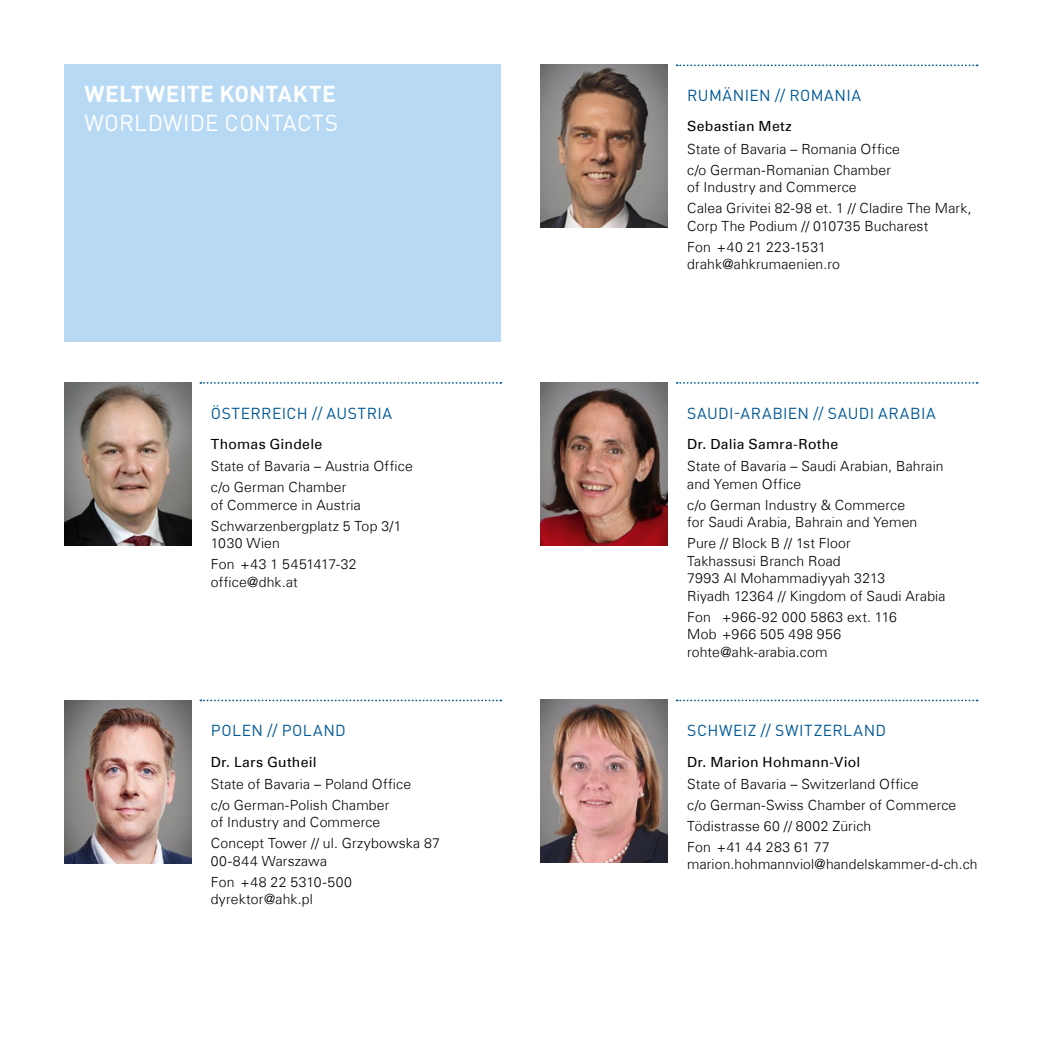
<style>
.page{position:relative;width:1042px;height:1042px;background:#fff}
.page>*{position:absolute;margin:0;border:0;box-sizing:border-box;transform-origin:0 0}
.t1{font:700 22.75px "DIN Pro";letter-spacing:.01em;color:#fff}
.t2{font:22.75px "DIN Pro";letter-spacing:.015em;color:#fff}
.t3{font:15.75px "DIN Pro";letter-spacing:.025em;color:#005995}
.t4{font:300 14px/21px "Univers Com 45";letter-spacing:.01em;color:#000}
.t5{font:14px "Univers Com 55 Roman";letter-spacing:.015em;color:#000}
</style>
<div class="page">
<svg style="left:677px;top:699px;width:300px;height:2px"></svg>
<svg style="left:677px;top:382px;width:300px;height:2px"></svg>
<svg style="left:677px;top:64px;width:300px;height:2px"></svg>
<svg style="left:200px;top:699px;width:301px;height:2px"></svg>
<svg style="left:200px;top:382px;width:301px;height:2px"></svg>
<div style="left:64px;top:64px;width:437px;height:278px;background:#b7d9f4"></div>
<img style="left:64px;top:382px;width:127px;height:163px">
<img style="left:64px;top:700px;width:127px;height:163px">
<img style="left:541px;top:64px;width:126px;height:164px">
<img style="left:541px;top:382px;width:126px;height:163px">
<img style="left:541px;top:699px;width:126px;height:164px">
<h1 class="t1" style="left:84px;top:75px;width:253px">WELTWEITE KONTAKTE</h1>
<h1 class="t2" style="left:84px;top:105px;width:255px">WORLDWIDE CONTACTS</h1>
<p class="t3" style="left:211px;top:401px;width:183px">ÖSTERREICH // AUSTRIA</p>
<p class="t5" style="left:211px;top:435px;width:113px">Thomas Gindele</p>
<p class="t4" style="left:211px;top:456px;width:203px">State of Bavaria – Austria Office c/o German Chamber</p>
<p class="t4" style="left:211px;top:494px;width:192px">of Commerce in Austria<br>Schwarzenbergplatz 5 Top 3/1</p>
<p class="t4" style="left:211px;top:533px;width:147px">1030 Wien<br>Fon +43 1 5451417-32</p>
<p class="t4" style="left:211px;top:571px;width:88px">office@dhk.at</p>
<p class="t3" style="left:211px;top:718px;width:136px">POLEN // POLAND</p>
<p class="t5" style="left:211px;top:753px;width:107px">Dr. Lars Gutheil</p>
<p class="t4" style="left:211px;top:773px;width:202px">State of Bavaria – Poland Office c/o German-Polish Chamber</p>
<p class="t4" style="left:211px;top:812px;width:230px">of Industry and Commerce<br>Concept Tower // ul. Grzybowska 87</p>
<p class="t4" style="left:211px;top:850px;width:143px">00-844 Warszawa<br>Fon +48 22 5310-500</p>
<p class="t4" style="left:211px;top:889px;width:104px">dyrektor@ahk.pl</p>
<p class="t3" style="left:687px;top:83px;width:175px">RUMÄNIEN // ROMANIA</p>
<p class="t5" style="left:687px;top:118px;width:106px">Sebastian Metz</p>
<p class="t4" style="left:687px;top:138px;width:214px">State of Bavaria – Romania Office c/o German-Romanian Chamber</p>
<p class="t4" style="left:687px;top:177px;width:286px">of Industry and Commerce<br>Calea Grivitei 82-98 et. 1 // Cladire The Mark,</p>
<p class="t4" style="left:687px;top:215px;width:243px">Corp The Podium // 010735 Bucharest<br>Fon +40 21 223-1531</p>
<p class="t4" style="left:687px;top:254px;width:154px">drahk@ahkrumaenien.ro</p>
<p class="t3" style="left:687px;top:401px;width:250px">SAUDI-ARABIEN // SAUDI ARABIA</p>
<p class="t5" style="left:687px;top:435px;width:153px">Dr. Dalia Samra-Rothe</p>
<p class="t4" style="left:687px;top:458px;width:258px;line-height:17.5px">State of Bavaria – Saudi Arabian, Bahrain and Yemen Office</p>
<p class="t4" style="left:687px;top:496px;width:232px;line-height:17.5px">c/o German Industry &amp; Commerce for Saudi Arabia, Bahrain and Yemen</p>
<p class="t4" style="left:687px;top:535px;width:260px;line-height:17.5px">Pure // Block B // 1st Floor<br>Takhassusi Branch Road<br>7993 Al Mohammadiyyah 3213<br>Riyadh 12364 // Kingdom of Saudi Arabia</p>
<p class="t4" style="left:687px;top:608px;width:211px;line-height:17.5px">Fon +966-92 000 5863 ext. 116<br>Mob +966 505 498 956 rohte@ahk-arabia.com</p>
<p class="t3" style="left:687px;top:718px;width:200px">SCHWEIZ // SWITZERLAND</p>
<p class="t5" style="left:687px;top:753px;width:175px">Dr. Marion Hohmann-Viol</p>
<p class="t4" style="left:687px;top:773px;width:271px">State of Bavaria – Switzerland Office<br>c/o German-Swiss Chamber of Commerce<br>Tödistrasse 60 // 8002 Zürich<br>Fon +41 44 283 61 77</p>
<p class="t4" style="left:687px;top:854px;width:292px">marion.hohmannviol@handelskammer-d-ch.ch</p>
</div>
